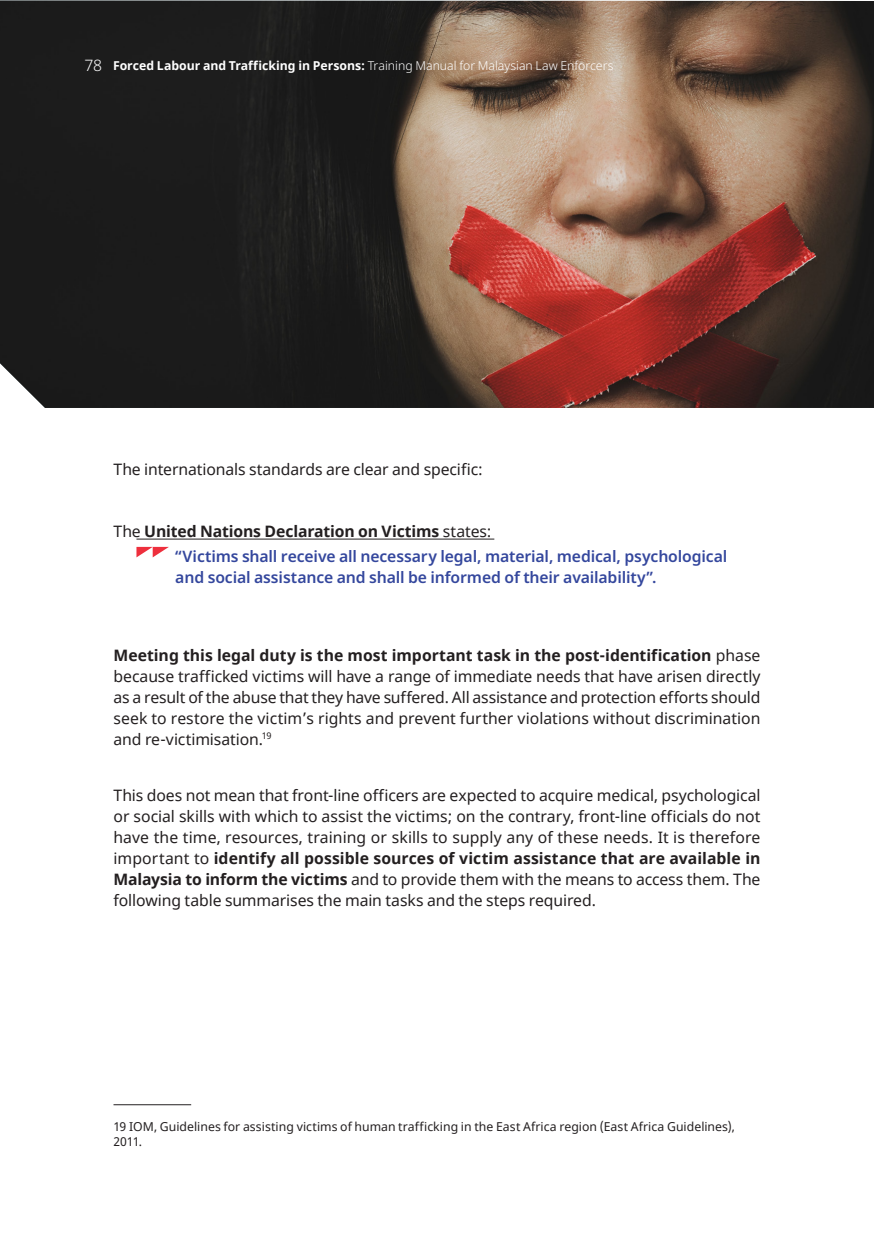
<style>
.page{position:relative;width:874px;height:1241px;background:#fff}
.page>*{position:absolute;margin:0;border:0;box-sizing:border-box;transform-origin:0 0}
.Book_160x240_-_Body{font:15.75px/21px "Noto Sans";letter-spacing:-.005em;color:#231f20;text-align:justify}
.t1{font:600 15.75px/21px "Noto Sans";letter-spacing:-.01em;color:#34479d}
.Book_160x240_-_Body-2{font:700 15.75px "Noto Sans";letter-spacing:-.01em;color:#231f20}
.Book_160x240_-_Page{font:300 15.75px "Noto Sans";color:#fff}
.Book_160x240_-_Foote{font:12.25px/15.8px "Noto Sans";letter-spacing:.005em;color:#231f20}
.Book_160x240_-_Runni{font:300 12.25px "Noto Sans";color:#fff}
.s1{font-weight:700}
.s2{font-weight:400}
</style>
<div class="page">
<hr style="left:136px;top:538px;width:358px;height:1px;background:#231f20">
<svg style="left:136px;top:547px;width:33px;height:10px"></svg>
<hr style="left:113px;top:1104px;width:78px;height:1px;background:#231f20">
<img style="left:0;top:0;width:873px;height:408px">
<p class="Book_160x240_-_Page" style="left:84px;top:54px;width:19px">78</p>
<p class="Book_160x240_-_Runni" style="left:113px;top:57px;width:501px"><span class="s1">Forced Labour and Trafficking in Persons:</span> Training Manual for Malaysian Law Enforcers</p>
<p class="Book_160x240_-_Body" style="left:113px;top:459px;width:370px">The internationals standards are clear and specific:</p>
<p class="Book_160x240_-_Body-2" style="left:113px;top:520px;width:379px"><span class="s2">The</span> United Nations Declaration on Victims <span class="s2">states:</span></p>
<p class="t1" style="left:175px;top:545px;width:553px">“Victims shall receive all necessary legal, material, medical, psychological and social assistance and shall be informed of their availability”.</p>
<p class="Book_160x240_-_Body" style="left:113px;top:644px;width:648px"><span class="s1">Meeting this legal duty is the most important task in the post-identification</span> phase because trafficked victims will have a range of immediate needs that have arisen directly as a result of the abuse that they have suffered. All assistance and protection efforts should seek to restore the victim’s rights and prevent further violations without discrimination and re-victimisation.<sup>19</sup></p>
<p class="Book_160x240_-_Body" style="left:113px;top:785px;width:648px">This does not mean that front-line officers are expected to acquire medical, psychological or social skills with which to assist the victims; on the contrary, front-line officials do not have the time, resources, training or skills to supply any of these needs. It is therefore important to <span class="s1">identify all possible sources of victim assistance that are available in Malaysia to inform the victims</span> and to provide them with the means to access them. The following table summarises the main tasks and the steps required.</p>
<p class="Book_160x240_-_Foote" style="left:113px;top:1118px;width:622px">19 IOM, Guidelines for assisting victims of human trafficking in the East Africa region (East Africa Guidelines),<br>2011.</p>
</div>
